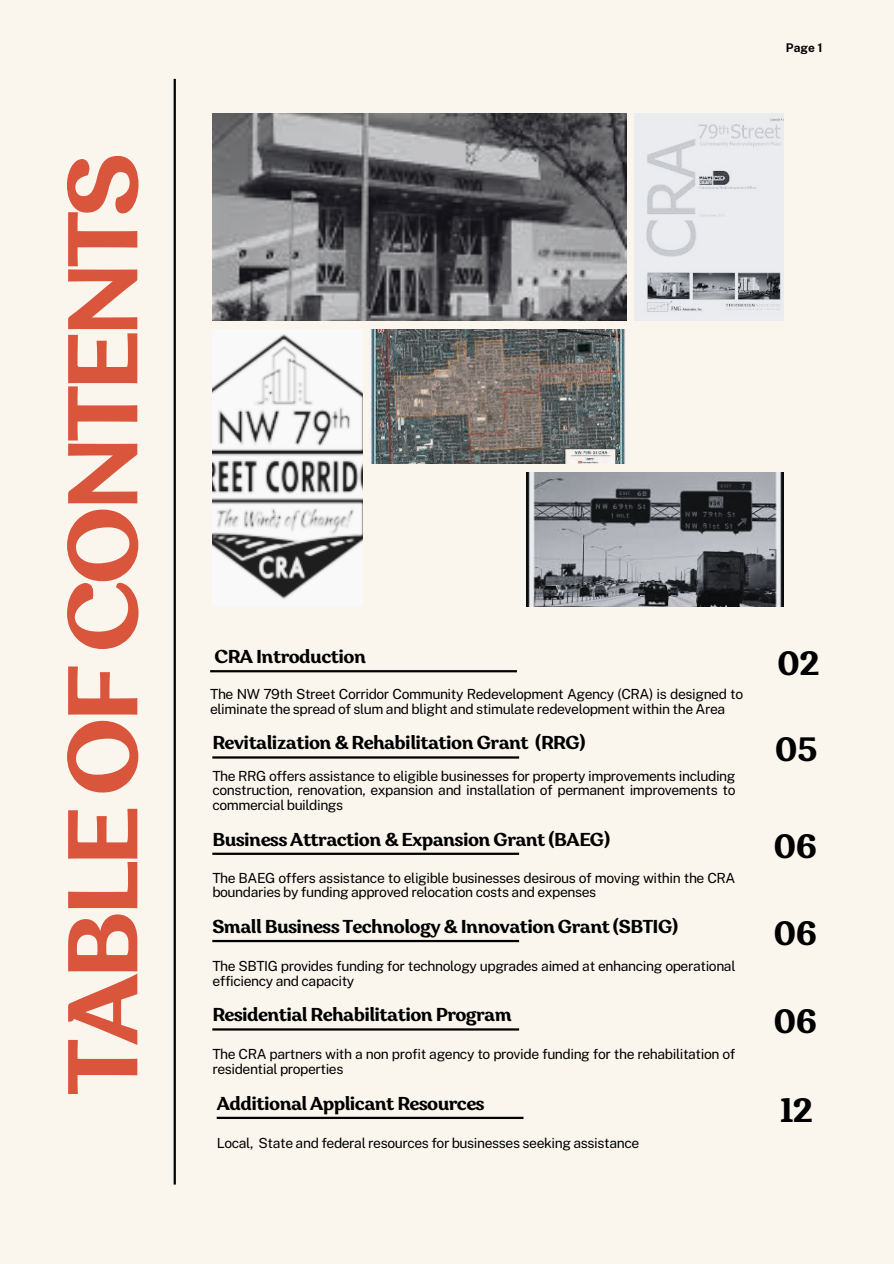
<style>
.page{position:relative;width:894px;height:1264px;background:#fff}
.page>*{position:absolute;margin:0;border:0;box-sizing:border-box;transform-origin:0 0}
.t1{font:700 98.85px "Garbata";letter-spacing:-.05em;color:#d9553c}
.t2{font:700 33.75px "Garbata";letter-spacing:-.03em;color:#000}
.t3{font:700 18.75px "Garbata";letter-spacing:-.03em;color:#000}
.t4{font:13.95px/14.7px "Public Sans";letter-spacing:-.03em;color:#000}
.t5{font:700 12px "Public Sans";color:#000}
</style>
<div class="page">
<div style="left:0;top:0;width:893px;height:1263px;background:#faf6ed"></div>
<hr style="left:173px;top:79px;width:3px;height:1105px;background:#000">
<img style="left:212px;top:114px;width:414px;height:207px">
<img style="left:634px;top:114px;width:149px;height:207px">
<img style="left:212px;top:329px;width:150px;height:276px">
<img style="left:369px;top:329px;width:256px;height:134px">
<img style="left:526px;top:472px;width:257px;height:134px">
<hr style="left:210px;top:670px;width:307px;height:2px;background:#000">
<hr style="left:212px;top:756px;width:307px;height:2px;background:#000">
<hr style="left:212px;top:852px;width:307px;height:3px;background:#000">
<hr style="left:212px;top:939px;width:307px;height:3px;background:#000">
<hr style="left:217px;top:1116px;width:306px;height:2px;background:#000">
<hr style="left:212px;top:1028px;width:307px;height:2px;background:#000">
<h1 class="t1" style="left:68px;top:1094px;width:943px;rotate:-90deg">TABLE OF CONTENTS</h1>
<p class="t5" style="left:785px;top:41px;width:38px">Page 1</p>
<p class="t3" style="left:214px;top:650px;width:153px">CRA Introduction</p>
<h2 class="t4" style="left:210px;top:686px;width:534px">The NW 79th Street Corridor Community Redevelopment Agency (CRA) is designed to eliminate the spread of slum and blight and stimulate redevelopment within the Area</h2>
<p class="t3" style="left:212px;top:736px;width:375px">Revitalization &amp; Rehabilitation Grant (RRG)</p>
<h2 class="t4" style="left:212px;top:768px;width:524px;text-align:justify">The RRG offers assistance to eligible businesses for property improvements including construction, renovation, expansion and installation of permanent improvements to commercial buildings</h2>
<p class="t3" style="left:212px;top:832px;width:399px">Business Attraction &amp; Expansion Grant (BAEG)</p>
<h2 class="t4" style="left:212px;top:870px;width:524px">The BAEG offers assistance to eligible businesses desirous of moving within the CRA boundaries by funding approved relocation costs and expenses</h2>
<p class="t3" style="left:212px;top:919px;width:467px">Small Business Technology &amp; Innovation Grant (SBTIG)</p>
<h2 class="t4" style="left:212px;top:958px;width:524px">The SBTIG provides funding for technology upgrades aimed at enhancing operational efficiency and capacity</h2>
<h2 class="t3" style="left:212px;top:1008px;width:301px">Residential Rehabilitation Program</h2>
<h3 class="t4" style="left:212px;top:1046px;width:524px">The CRA partners with a non profit agency to provide funding for the rehabilitation of residential properties</h3>
<p class="t3" style="left:217px;top:1096px;width:269px">Additional Applicant Resources</p>
<h2 class="t4" style="left:217px;top:1135px;width:424px">Local, State and federal resources for businesses seeking assistance</h2>
<h3 class="t2" style="left:776px;top:651px;width:45px">02</h3>
<h3 class="t2" style="left:774px;top:737px;width:45px">05</h3>
<h3 class="t2" style="left:772px;top:833px;width:46px">06</h3>
<h3 class="t2" style="left:772px;top:921px;width:46px">06</h3>
<p class="t2" style="left:772px;top:1009px;width:46px">06</p>
<h3 class="t2" style="left:779px;top:1097px;width:36px">12</h3>
</div>
